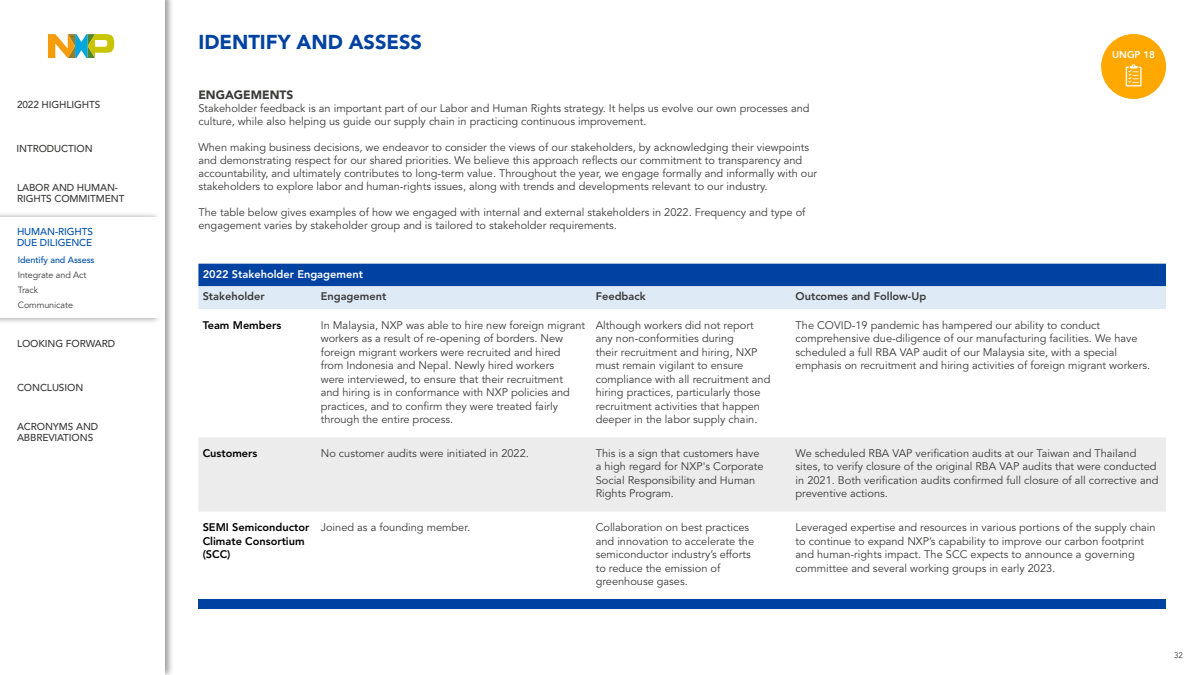
<style>
.page{position:relative;width:1200px;height:675px;background:#fff}
.page>*{position:absolute;margin:0;border:0;box-sizing:border-box;transform-origin:0 0}
.t1{font:900 20px "Avenir LT Std";color:#0042a1}
.t2{font:900 12px "Avenir LT Std";color:#3a3a39}
.t3{font:11px/13.5px "Avenir LT Std";color:#3a3a39}
.t4{font:800 11px/13.5px "Avenir LT Std";color:#000}
.t5{font:800 11px "Avenir LT Std";color:#3a3a39}
.t6{font:800 11px "Avenir LT Std";color:#fff}
.t7{font:500 10px/11px "Avenir LT Std";letter-spacing:-.01em;color:#3a3a39}
.t8{font:500 10px/11px "Avenir LT Std";letter-spacing:-.01em;color:#0051aa}
.t9{font:800 9.7px "Avenir LT Std";color:#fff}
.t10{font:9px/15px "Avenir LT Std";letter-spacing:-.01em;color:#3a3a39}
.t11{font:500 9px "Avenir LT Std";letter-spacing:-.01em;color:#0051aa}
.t12{font:8px "Avenir LT Std";color:#3a3a39}
</style>
<div class="page">
<div style="left:1101px;top:34px;width:65px;height:65px;background:#ffa800;border-radius:50%"></div>
<svg style="left:1126px;top:64px;width:16px;height:22px"></svg>
<svg style="left:198px;top:264px;width:968px;height:45px;background:#7197cc"></svg>
<div style="left:198px;top:437px;width:968px;height:75px;background:#ececec"></div>
<div style="left:198px;top:600px;width:968px;height:9px;background:#0042a1"></div>
<div style="left:0;top:0;width:174px;height:675px;background:#000;opacity:.4"></div>
<div style="left:0;top:0;width:164px;height:675px;background:#fff"></div>
<svg style="left:48px;top:34px;width:66px;height:24px"></svg>
<div style="left:0;top:212px;width:162px;height:112px;background:#000;opacity:.4"></div>
<div style="left:0;top:218px;width:164px;height:100px;background:#fff"></div>
<p class="t7" style="left:17px;top:99px;width:85px">2022 HIGHLIGHTS</p>
<p class="t7" style="left:17px;top:143px;width:78px">INTRODUCTION</p>
<p class="t7" style="left:17px;top:182px;width:109px">LABOR AND HUMAN-<br>RIGHTS COMMITMENT</p>
<p class="t8" style="left:17px;top:226px;width:77px">HUMAN-RIGHTS<br>DUE DILIGENCE</p>
<p class="t11" style="left:18px;top:254px;width:78px">Identify and Assess</p>
<p class="t10" style="left:18px;top:267px;width:70px">Integrate and Act<br>Track<br>Communicate</p>
<p class="t7" style="left:17px;top:338px;width:100px">LOOKING FORWARD</p>
<p class="t7" style="left:17px;top:382px;width:68px">CONCLUSION</p>
<p class="t7" style="left:17px;top:421px;width:83px">ACRONYMS AND<br>ABBREVIATIONS</p>
<h1 class="t1" style="left:198px;top:30px;width:225px">IDENTIFY AND ASSESS</h1>
<p class="t9" style="left:1112px;top:49px;width:44px">UNGP 18</p>
<p class="t2" style="left:198px;top:88px;width:96px">ENGAGEMENTS</p>
<p class="t3" style="left:198px;top:102px;width:613px;line-height:13px">Stakeholder feedback is an important part of our Labor and Human Rights strategy. It helps us evolve our own processes and culture, while also helping us guide our supply chain in practicing continuous improvement.</p>
<p class="t3" style="left:198px;top:141px;width:620px;line-height:13px">When making business decisions, we endeavor to consider the views of our stakeholders, by acknowledging their viewpoints and demonstrating respect for our shared priorities. We believe this approach reflects our commitment to transparency and accountability, and ultimately contributes to long-term value. Throughout the year, we engage formally and informally with our stakeholders to explore labor and human-rights issues, along with trends and developments relevant to our industry.</p>
<p class="t3" style="left:198px;top:206px;width:609px;line-height:13px">The table below gives examples of how we engaged with internal and external stakeholders in 2022. Frequency and type of engagement varies by stakeholder group and is tailored to stakeholder requirements.</p>
<p class="t6" style="left:203px;top:267px;width:162px">2022 Stakeholder Engagement</p>
<p class="t5" style="left:203px;top:290px;width:64px">Stakeholder</p>
<p class="t5" style="left:321px;top:290px;width:67px">Engagement</p>
<p class="t5" style="left:596px;top:290px;width:51px">Feedback</p>
<p class="t5" style="left:796px;top:290px;width:132px">Outcomes and Follow-Up</p>
<p class="t4" style="left:203px;top:318px;width:80px">Team Members</p>
<p class="t3" style="left:321px;top:318px;width:266px">In Malaysia, NXP was able to hire new foreign migrant workers as a result of re-opening of borders. New foreign migrant workers were recruited and hired from Indonesia and Nepal. Newly hired workers<br>were interviewed, to ensure that their recruitment<br>and hiring is in conformance with NXP policies and practices, and to confirm they were treated fairly through the entire process.</p>
<p class="t3" style="left:596px;top:318px;width:176px">Although workers did not report any non-conformities during<br>their recruitment and hiring, NXP must remain vigilant to ensure compliance with all recruitment and hiring practices, particularly those recruitment activities that happen deeper in the labor supply chain.</p>
<p class="t3" style="left:796px;top:318px;width:356px">The COVID-19 pandemic has hampered our ability to conduct comprehensive due-diligence of our manufacturing facilities. We have scheduled a full RBA VAP audit of our Malaysia site, with a special emphasis on recruitment and hiring activities of foreign migrant workers.</p>
<p class="t4" style="left:203px;top:446px;width:56px">Customers</p>
<p class="t3" style="left:321px;top:447px;width:210px">No customer audits were initiated in 2022.</p>
<p class="t3" style="left:596px;top:447px;width:169px">This is a sign that customers have a high regard for NXP's Corporate<br>Social Responsibility and Human<br>Rights Program.</p>
<p class="t3" style="left:796px;top:447px;width:364px">We scheduled RBA VAP verification audits at our Taiwan and Thailand sites, to verify closure of the original RBA VAP audits that were conducted in 2021. Both verification audits confirmed full closure of all corrective and preventive actions.</p>
<p class="t4" style="left:203px;top:521px;width:108px">SEMI Semiconductor<br>Climate Consortium (SCC)</p>
<p class="t3" style="left:321px;top:521px;width:151px">Joined as a founding member.</p>
<p class="t3" style="left:596px;top:521px;width:160px">Collaboration on best practices and innovation to accelerate the semiconductor industry’s efforts to reduce the emission of greenhouse gases.</p>
<p class="t3" style="left:796px;top:521px;width:362px">Leveraged expertise and resources in various portions of the supply chain to continue to expand NXP’s capability to improve our carbon footprint and human-rights impact. The SCC expects to announce a governing committee and several working groups in early 2023.</p>
<p class="t12" style="left:1174px;top:651px;width:10px">32</p>
</div>
